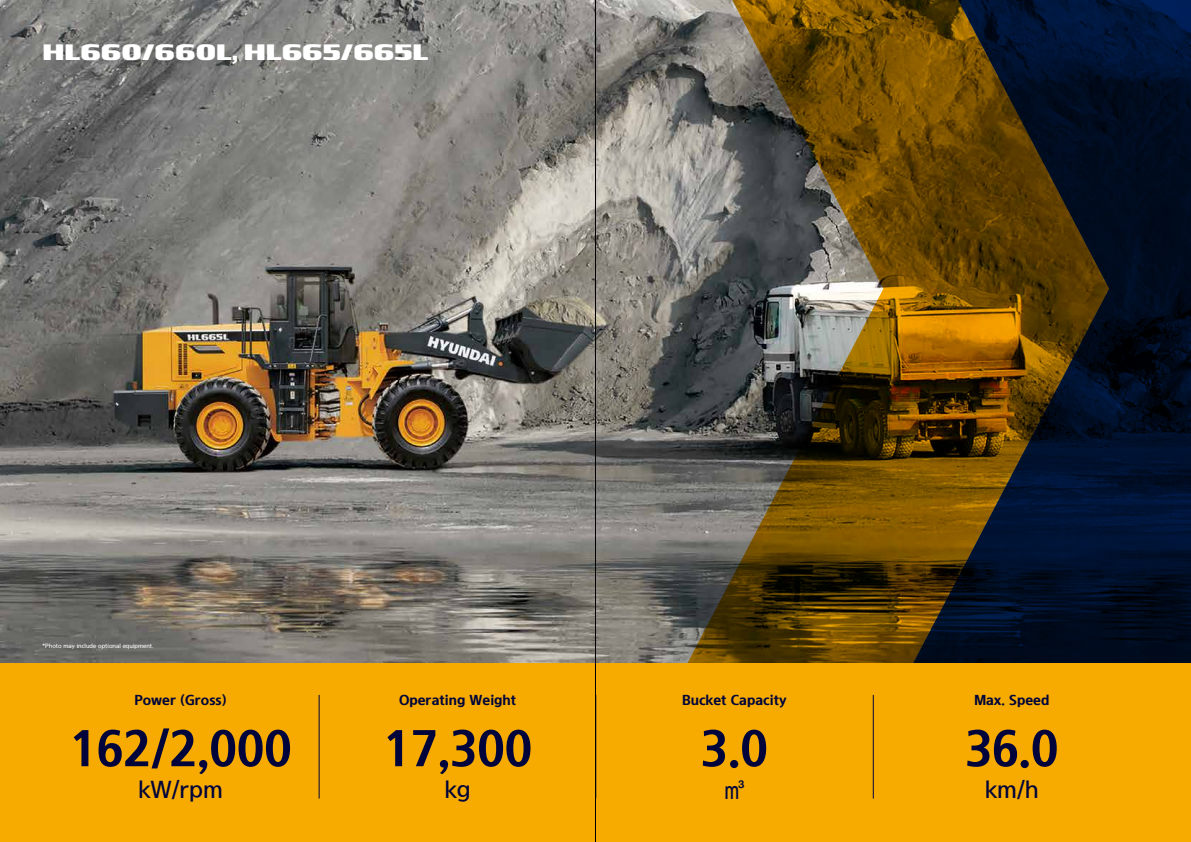
<style>
.page{position:relative;width:1191px;height:842px;background:#fff}
.page>*{position:absolute;margin:0;border:0;box-sizing:border-box;transform-origin:0 0}
.t1{font:50px "HYUNDAI Bold";color:#00043a}
.t2{font:24px "HYUNDAI Medium";color:#00043a}
.t3{font:23.9px "HYUNDAI Medium";color:#00043a}
.t4{font:22px "HCEF2 OTF";color:#fff}
.t5{font:14px "HYUNDAI Bold";color:#00043a}
.t6{font:6.1px "HYUNDAI Medium";color:#fff}
</style>
<div class="page">
<img style="left:0;top:0;width:523px;height:663px">
<svg style="left:523px;top:0;width:226px;height:663px;background:#7b7973"></svg>
<svg style="left:749px;top:0;width:442px;height:663px;background:#40341a"></svg>
<div style="left:0;top:663px;width:1191px;height:179px;background:#f7ab00"></div>
<hr style="left:319px;top:695px;width:1px;height:103px;background:#00043a">
<hr style="left:873px;top:695px;width:1px;height:103px;background:#00043a">
<hr style="left:595px;top:0;width:1px;height:842px;background:#000">
<h3 class="t4" style="left:43px;top:43px;width:387px">HL660/660L, HL665/665L</h3>
<p class="t6" style="left:43px;top:642px;width:112px">*Photo may include optional equipment.</p>
<p class="t5" style="left:134px;top:691px;width:94px">Power (Gross)</p>
<h1 class="t1" style="left:69px;top:717px;width:224px">162/2,000</h1>
<h2 class="t2" style="left:138px;top:775px;width:86px">kW/rpm</h2>
<p class="t5" style="left:399px;top:691px;width:119px">Operating Weight</p>
<h1 class="t1" style="left:383px;top:717px;width:150px">17,300</h1>
<h2 class="t2" style="left:444px;top:775px;width:28px">kg</h2>
<p class="t5" style="left:682px;top:691px;width:106px">Bucket Capacity</p>
<h1 class="t1" style="left:701px;top:717px;width:68px">3.0</h1>
<h3 class="t3" style="left:722px;top:776px;width:25px">㎥</h3>
<p class="t5" style="left:974px;top:691px;width:76px">Max. Speed</p>
<h1 class="t1" style="left:965px;top:717px;width:95px">36.0</h1>
<h2 class="t2" style="left:984px;top:775px;width:56px">km/h</h2>
</div>
